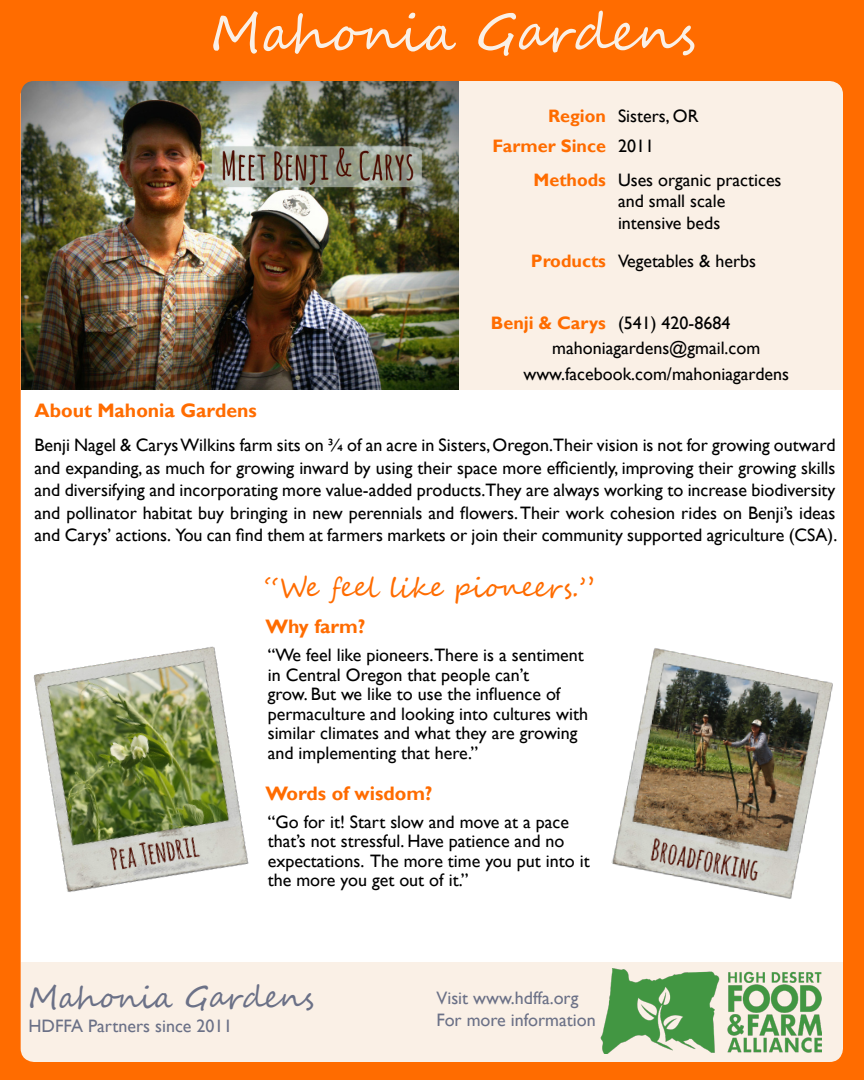
<style>
.page{position:relative;width:864px;height:1080px;background:#fff}
.page>*{position:absolute;margin:0;border:0;box-sizing:border-box;transform-origin:0 0}
.t1{font:51px "Segoe Script";color:#faf0e6}
.t2{font:30px "Segoe Script";color:#6b7187}
.t3{font:27px "Segoe Script";letter-spacing:-.005em;color:#ff6c00}
.t4{font:700 19.5px "Gill Sans";color:#ff6c00}
.t5{font:18px/19.5px "Gill Sans";color:#000}
.t6{font:18px/21.6px "Gill Sans";color:#6b7187}
.t7{font:700 18px "Gill Sans";color:#ff6c00}
</style>
<div class="page">
<img style="left:0;top:0;width:864px;height:1080px">
<p class="t1" style="left:210px;top:-8px;width:487px">Mahonia Gardens</p>
<p class="t7" style="left:548px;top:105px;width:59px">Region</p>
<p class="t7" style="left:492px;top:135px;width:115px">Farmer Since</p>
<p class="t7" style="left:533px;top:170px;width:74px">Methods</p>
<p class="t7" style="left:531px;top:250px;width:77px">Products</p>
<p class="t5" style="left:618px;top:106px;width:82px">Sisters, OR</p>
<p class="t5" style="left:618px;top:136px;width:37px">2011</p>
<p class="t5" style="left:618px;top:170px;width:165px;line-height:21.3px">Uses organic practices and small scale intensive beds</p>
<p class="t5" style="left:618px;top:251px;width:140px">Vegetables &amp; herbs</p>
<p class="t4" style="left:34px;top:399px;width:224px">About Mahonia Gardens</p>
<p class="t7" style="left:491px;top:312px;width:117px">Benji &amp; Carys</p>
<p class="t5" style="left:618px;top:313px;width:114px">(541) 420-8684</p>
<p class="t5" style="left:552px;top:339px;width:210px">mahoniagardens@gmail.com</p>
<p class="t5" style="left:523px;top:364px;width:267px">www.facebook.com/mahoniagardens</p>
<p class="t5" style="left:34px;top:434px;width:804px;line-height:22.5px;text-align:justify">Benji Nagel &amp; Carys Wilkins farm sits on ¾ of an acre in Sisters, Oregon.Their vision is not for growing outward and expanding, as much for growing inward by using their space more efficiently, improving their growing skills and diversifying and incorporating more value-added products.They are always working to increase biodiversity and pollinator habitat buy bringing in new perennials and flowers. Their work cohesion rides on Benji’s ideas and Carys’ actions. You can find them at farmers markets or join their community supported agriculture (CSA).</p>
<p class="t3" style="left:264px;top:566px;width:332px">“We feel like pioneers.”</p>
<p class="t4" style="left:266px;top:615px;width:101px">Why farm?</p>
<p class="t5" style="left:268px;top:646px;width:322px">“We feel like pioneers.There is a sentiment in Central Oregon that people can’t<br>grow. But we like to use the influence of permaculture and looking into cultures with similar climates and what they are growing and implementing that here.”</p>
<p class="t4" style="left:266px;top:781px;width:168px">Words of wisdom?</p>
<p class="t5" style="left:268px;top:812px;width:323px">“Go for it! Start slow and move at a pace that’s not stressful. Have patience and no expectations. The more time you put into it the more you get out of it.”</p>
<p class="t2" style="left:28px;top:973px;width:287px">Mahonia Gardens</p>
<p class="t6" style="left:28px;top:1015px;width:206px">HDFFA Partners since 2011</p>
<p class="t6" style="left:437px;top:988px;width:161px">Visit www.hdffa.org<br>For more information</p>
</div>
